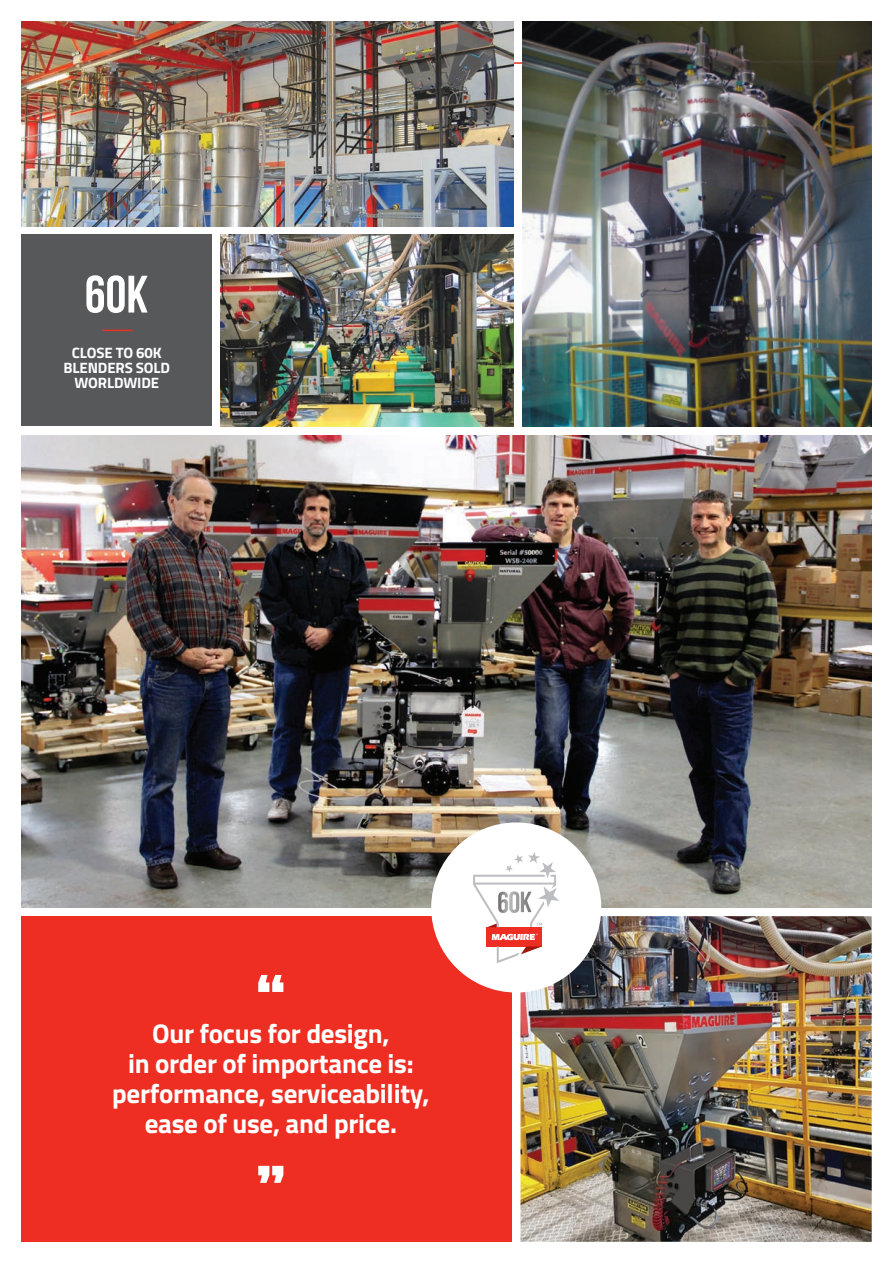
<style>
.page{position:relative;width:893px;height:1263px;background:#fff}
.page>*{position:absolute;margin:0;border:0;box-sizing:border-box;transform-origin:0 0}
.t1{font:700 52.65px "Bebas Neue";color:#fff}
.t2{font:700 27px/30px "Titillium Web";letter-spacing:-.01em;color:#fff;text-align:center}
.t3{font:700 15px/15px "Titillium Web";letter-spacing:-.01em;color:#fff;text-align:center}
</style>
<div class="page">
<hr style="left:64px;top:62px;width:744px;height:2px;background:#ee2e22">
<img style="left:220px;top:235px;width:293px;height:191px">
<img style="left:21px;top:435px;width:851px;height:472px">
<div style="left:21px;top:916px;width:491px;height:326px;background:#ee2e22"></div>
<img style="left:520px;top:916px;width:352px;height:326px">
<img style="left:522px;top:21px;width:350px;height:405px">
<div style="left:431px;top:822px;width:170px;height:170px;background:#fff;border-radius:50%"></div>
<svg style="left:258px;top:975px;width:25px;height:17px"></svg>
<svg style="left:258px;top:1166px;width:25px;height:17px"></svg>
<div style="left:21px;top:235px;width:191px;height:191px;background:#57585a"></div>
<hr style="left:103px;top:330px;width:30px;height:1px;background:#ee2e22">
<img style="left:21px;top:21px;width:492px;height:205px">
<div style="left:487px;top:927px;width:55px;height:19px;background:#ee2e22"></div>
<svg style="left:492px;top:933px;width:46px;height:7px"></svg>
<svg style="left:497px;top:946px;width:45px;height:17px"></svg>
<svg style="left:473px;top:852px;width:86px;height:75px"></svg>
<h1 class="t1" style="left:85px;top:265px;width:65px">60k</h1>
<p class="t3" style="left:64px;top:344px;width:108px">CLOSE TO 60K<br>BLENDERS SOLD<br>WORLDWIDE</p>
<p class="t2" style="left:112px;top:1017px;width:319px">Our focus for design,<br>in order of importance is: performance, serviceability, ease of use, and price.</p>
</div>
